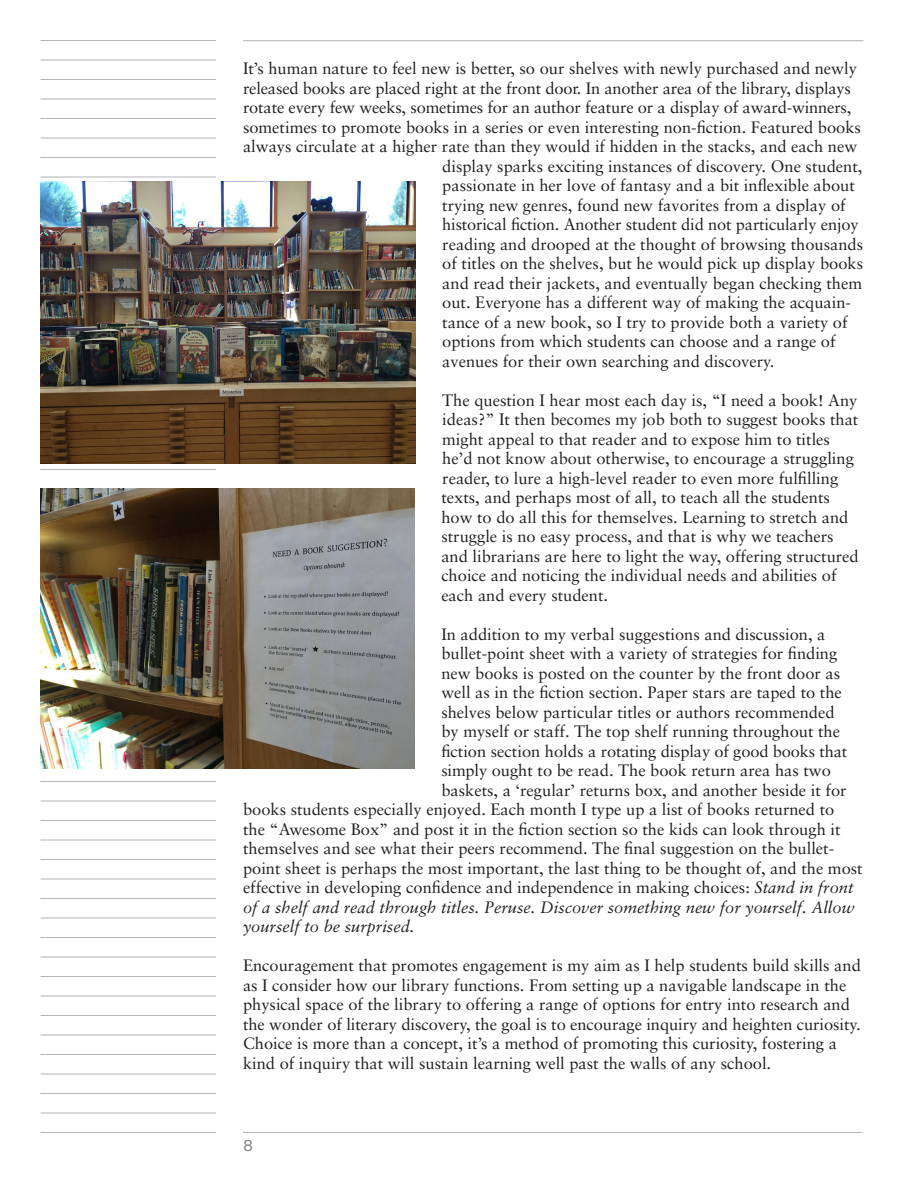
<style>
.page{position:relative;width:918px;height:1188px;background:#fff}
.page>*{position:absolute;margin:0;border:0;box-sizing:border-box;transform-origin:0 0}
.text{font:16.5px/19.5px "Sabon";color:#231f20}
.text-2{font:italic 16.5px "Sabon";color:#231f20}
.t1{font:16.5px "Clearview One";color:#808285}
.s1{font-style:italic}
</style>
<div class="page">
<hr style="left:40px;top:40px;width:176px;height:1px;background:#b2b3b7">
<hr style="left:40px;top:60px;width:176px;height:1px;background:#b2b3b7">
<hr style="left:40px;top:79px;width:176px;height:1px;background:#b2b3b7">
<hr style="left:40px;top:99px;width:176px;height:1px;background:#b2b3b7">
<hr style="left:40px;top:118px;width:176px;height:1px;background:#b2b3b7">
<hr style="left:40px;top:138px;width:176px;height:1px;background:#b2b3b7">
<hr style="left:40px;top:157px;width:176px;height:1px;background:#b2b3b7">
<hr style="left:40px;top:177px;width:176px;height:1px;background:#b2b3b7">
<hr style="left:40px;top:469px;width:176px;height:1px;background:#b2b3b7">
<hr style="left:40px;top:489px;width:176px;height:1px;background:#b2b3b7">
<hr style="left:40px;top:508px;width:176px;height:1px;background:#b2b3b7">
<hr style="left:40px;top:528px;width:176px;height:1px;background:#b2b3b7">
<hr style="left:40px;top:547px;width:176px;height:1px;background:#b2b3b7">
<hr style="left:40px;top:567px;width:176px;height:1px;background:#b2b3b7">
<hr style="left:40px;top:586px;width:176px;height:1px;background:#b2b3b7">
<hr style="left:40px;top:606px;width:176px;height:1px;background:#b2b3b7">
<hr style="left:40px;top:625px;width:176px;height:1px;background:#b2b3b7">
<hr style="left:40px;top:645px;width:176px;height:1px;background:#b2b3b7">
<hr style="left:40px;top:664px;width:176px;height:1px;background:#b2b3b7">
<hr style="left:40px;top:684px;width:176px;height:1px;background:#b2b3b7">
<hr style="left:40px;top:703px;width:176px;height:1px;background:#b2b3b7">
<hr style="left:40px;top:723px;width:176px;height:1px;background:#b2b3b7">
<hr style="left:40px;top:742px;width:176px;height:1px;background:#b2b3b7">
<hr style="left:40px;top:762px;width:176px;height:1px;background:#b2b3b7">
<hr style="left:40px;top:781px;width:176px;height:1px;background:#b2b3b7">
<hr style="left:40px;top:801px;width:176px;height:1px;background:#b2b3b7">
<hr style="left:40px;top:820px;width:176px;height:1px;background:#b2b3b7">
<hr style="left:40px;top:840px;width:176px;height:1px;background:#b2b3b7">
<hr style="left:40px;top:859px;width:176px;height:1px;background:#b2b3b7">
<hr style="left:40px;top:879px;width:176px;height:1px;background:#b2b3b7">
<hr style="left:40px;top:898px;width:176px;height:1px;background:#b2b3b7">
<hr style="left:40px;top:918px;width:176px;height:1px;background:#b2b3b7">
<hr style="left:40px;top:937px;width:176px;height:1px;background:#b2b3b7">
<hr style="left:40px;top:957px;width:176px;height:1px;background:#b2b3b7">
<hr style="left:40px;top:976px;width:176px;height:1px;background:#b2b3b7">
<hr style="left:40px;top:996px;width:176px;height:1px;background:#b2b3b7">
<hr style="left:40px;top:1015px;width:176px;height:1px;background:#b2b3b7">
<hr style="left:40px;top:1035px;width:176px;height:1px;background:#b2b3b7">
<hr style="left:40px;top:1054px;width:176px;height:1px;background:#b2b3b7">
<hr style="left:40px;top:1074px;width:176px;height:1px;background:#b2b3b7">
<hr style="left:40px;top:1093px;width:176px;height:1px;background:#b2b3b7">
<hr style="left:40px;top:1113px;width:176px;height:1px;background:#b2b3b7">
<hr style="left:40px;top:1132px;width:176px;height:1px;background:#b2b3b7">
<hr style="left:243px;top:1132px;width:620px;height:1px;background:#b2b3b7">
<hr style="left:243px;top:40px;width:621px;height:1px;background:#b2b3b7">
<img style="left:41px;top:488px;width:373px;height:281px">
<img style="left:40px;top:182px;width:375px;height:281px">
<p class="text" style="left:243px;top:59px;width:615px">It’s human nature to feel new is better, so our shelves with newly purchased and newly</p>
<p class="text" style="left:243px;top:78px;width:610px">released books are placed right at the front door. In another area of the library, displays</p>
<p class="text" style="left:243px;top:98px;width:610px">rotate every few weeks, sometimes for an author feature or a display of award-winners,</p>
<p class="text" style="left:243px;top:117px;width:619px">sometimes to promote books in a series or even interesting non-fiction. Featured books</p>
<p class="text" style="left:243px;top:137px;width:616px">always circulate at a higher rate than they would if hidden in the stacks, and each new</p>
<p class="text" style="left:442px;top:156px;width:422px">display sparks exciting instances of discovery. One student,</p>
<p class="text" style="left:442px;top:176px;width:414px">passionate in her love of fantasy and a bit inflexible about</p>
<p class="text" style="left:442px;top:195px;width:405px">trying new genres, found new favorites from a display of</p>
<p class="text" style="left:442px;top:215px;width:418px">historical fiction. Another student did not particularly enjoy</p>
<p class="text" style="left:442px;top:234px;width:422px">reading and drooped at the thought of browsing thousands</p>
<p class="text" style="left:442px;top:254px;width:422px">of titles on the shelves, but he would pick up display books</p>
<p class="text" style="left:442px;top:273px;width:421px">and read their jackets, and eventually began checking them</p>
<p class="text" style="left:442px;top:293px;width:410px">out. Everyone has a different way of making the acquain-</p>
<p class="text" style="left:442px;top:312px;width:407px">tance of a new book, so I try to provide both a variety of</p>
<p class="text" style="left:442px;top:332px;width:395px">options from which students can choose and a range of</p>
<p class="text" style="left:442px;top:351px;width:334px">avenues for their own searching and discovery.</p>
<p class="text" style="left:441px;top:390px;width:419px">The question I hear most each day is, “I need a book! Any ideas?” It then becomes my job both to suggest books that might appeal to that reader and to expose him to titles he’d not know about otherwise, to encourage a struggling reader, to lure a high-level reader to even more fulfilling texts, and perhaps most of all, to teach all the students how to do all this for themselves. Learning to stretch and struggle is no easy process, and that is why we teachers and librarians are here to light the way, offering structured choice and noticing the individual needs and abilities of each and every student.</p>
<p class="text" style="left:441px;top:624px;width:386px">In addition to my verbal suggestions and discussion, a</p>
<p class="text" style="left:441px;top:644px;width:398px">bullet-point sheet with a variety of strategies for finding</p>
<p class="text" style="left:441px;top:663px;width:400px">new books is posted on the counter by the front door as</p>
<p class="text" style="left:441px;top:683px;width:402px">well as in the fiction section. Paper stars are taped to the</p>
<p class="text" style="left:441px;top:702px;width:395px">shelves below particular titles or authors recommended</p>
<p class="text" style="left:441px;top:722px;width:400px">by myself or staff. The top shelf running throughout the</p>
<p class="text" style="left:441px;top:741px;width:408px">fiction section holds a rotating display of good books that</p>
<p class="text" style="left:441px;top:761px;width:391px">simply ought to be read. The book return area has two</p>
<p class="text" style="left:441px;top:780px;width:407px">baskets, a ‘regular’ returns box, and another beside it for</p>
<p class="text" style="left:243px;top:800px;width:593px">books students especially enjoyed. Each month I type up a list of books returned to</p>
<p class="text" style="left:243px;top:819px;width:599px">the “Awesome Box” and post it in the fiction section so the kids can look through it</p>
<p class="text" style="left:243px;top:839px;width:593px">themselves and see what their peers recommend. The final suggestion on the bullet-</p>
<p class="text" style="left:243px;top:858px;width:621px">point sheet is perhaps the most important, the last thing to be thought of, and the most</p>
<p class="text" style="left:243px;top:878px;width:612px">effective in developing confidence and independence in making choices: <span class="s1">Stand in front</span></p>
<p class="text-2" style="left:243px;top:897px;width:613px">of a shelf and read through titles. Peruse. Discover something new for yourself. Allow</p>
<p class="text-2" style="left:243px;top:917px;width:173px">yourself to be surprised.</p>
<p class="text" style="left:243px;top:956px;width:619px">Encouragement that promotes engagement is my aim as I help students build skills and as I consider how our library functions. From setting up a navigable landscape in the physical space of the library to offering a range of options for entry into research and the wonder of literary discovery, the goal is to encourage inquiry and heighten curiosity.<br>Choice is more than a concept, it’s a method of promoting this curiosity, fostering a kind of inquiry that will sustain learning well past the walls of any school.</p>
<p class="t1" style="left:243px;top:1135px;width:12px">8</p>
</div>
